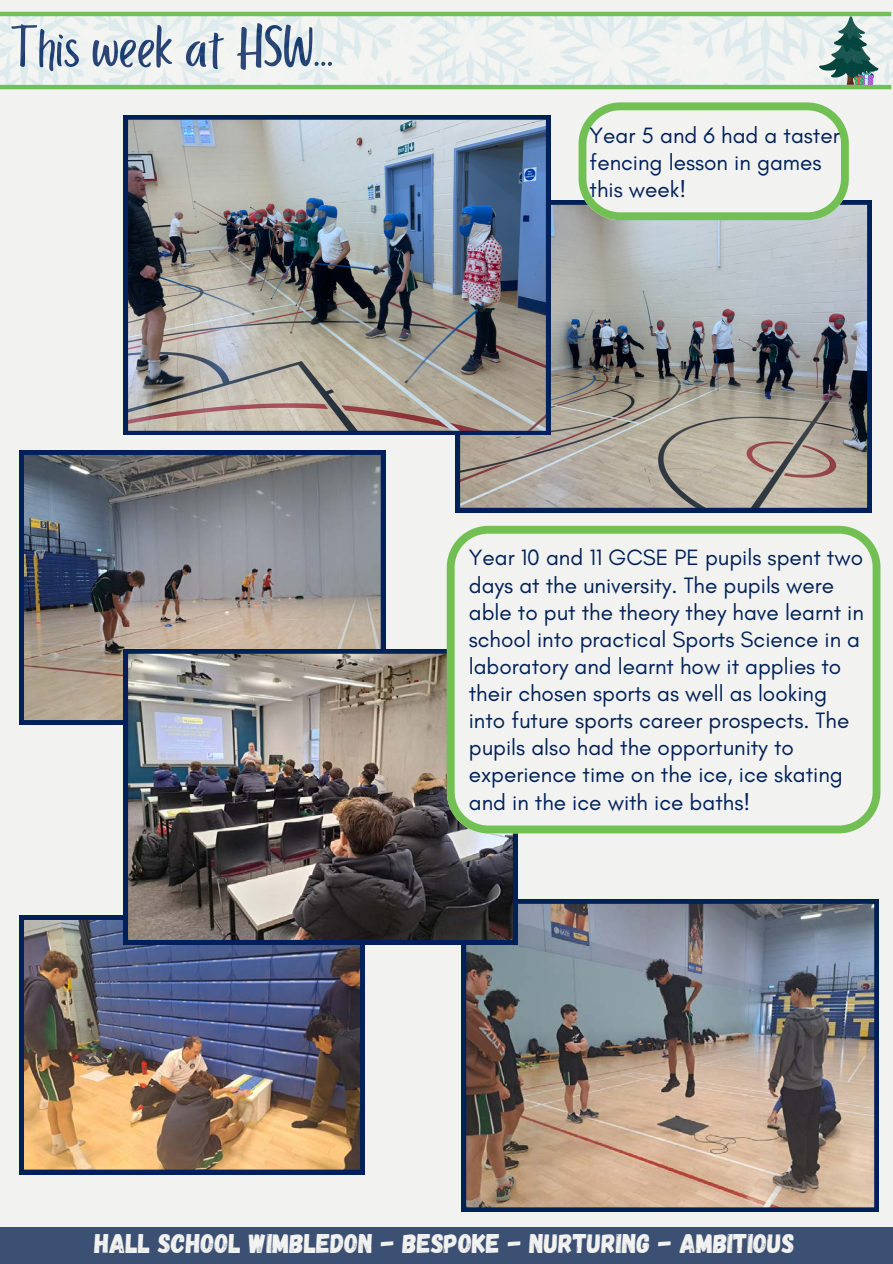
<style>
.page{position:relative;width:893px;height:1264px;background:#fff}
.page>*{position:absolute;margin:0;border:0;box-sizing:border-box;transform-origin:0 0}
.t1{font:60px "Porcelain";color:#002059}
.t2{font:27px "Gagalin";color:#f2f3f0}
.t3{font:22.65px/27.2px "Glacial Indifference";color:#002059}
</style>
<div class="page">
<div style="left:0;top:0;width:892px;height:1263px;background:#f2f3f0"></div>
<div style="left:0;top:1227px;width:892px;height:36px;background:#3c5074"></div>
<hr style="left:0;top:12px;width:891px;height:4px;background:#72c054">
<hr style="left:0;top:85px;width:891px;height:4px;background:#72c054">
<img style="left:0;top:16px;width:892px;height:69px">
<svg style="left:819px;top:16px;width:59px;height:69px"></svg>
<svg style="left:455px;top:200px;width:416px;height:312px;background:#9b9b9a"></svg>
<img style="left:123px;top:115px;width:427px;height:320px">
<svg style="left:578px;top:102px;width:270px;height:118px"></svg>
<img style="left:19px;top:450px;width:366px;height:274px">
<img style="left:19px;top:915px;width:345px;height:259px">
<img style="left:461px;top:899px;width:417px;height:312px">
<img style="left:123px;top:649px;width:394px;height:295px">
<svg style="left:446px;top:526px;width:434px;height:307px"></svg>
<p class="t1" style="left:10px;top:15px;width:325px">This week at HSW...</p>
<p class="t3" style="left:589px;top:122px;width:251px">Year 5 and 6 had a taster fencing lesson in games this week!</p>
<p class="t3" style="left:469px;top:544px;width:396px">Year 10 and 11 GCSE PE pupils spent two days at the university. The pupils were able to put the theory they have learnt in school into practical Sports Science in a laboratory and learnt how it applies to their chosen sports as well as looking into future sports career prospects. The pupils also had the opportunity to experience time on the ice, ice skating and in the ice with ice baths!</p>
<p class="t2" style="left:94px;top:1226px;width:701px">HALL SCHOOL WIMBLEDON - BESPOKE - NURTURING - AMBITIOUS</p>
</div>
